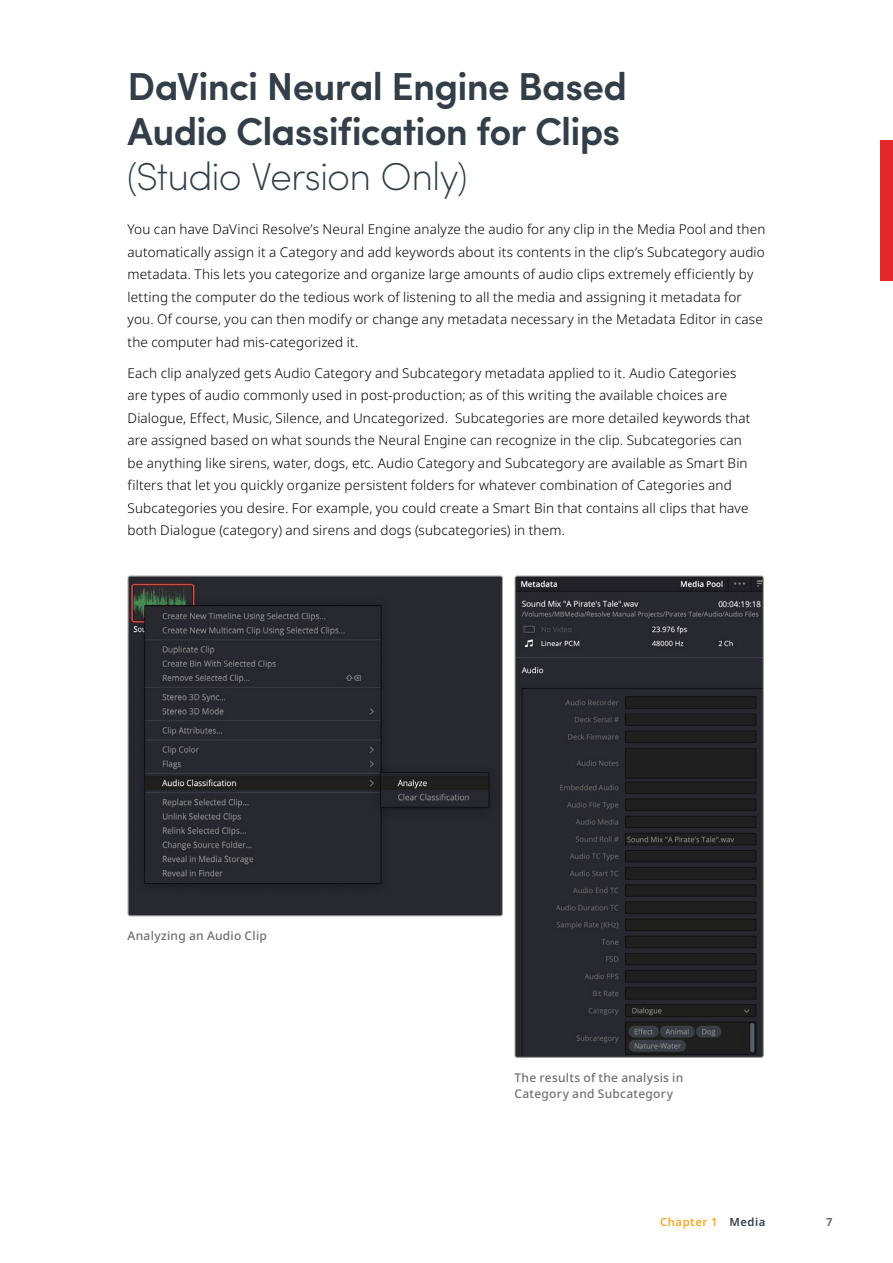
<style>
.page{position:relative;width:893px;height:1263px;background:#fff}
.page>*{position:absolute;margin:0;border:0;box-sizing:border-box;transform-origin:0 0}
.t1{font:600 39px/45px "Sofia Pro";letter-spacing:-.02em;color:#323e48}
.t2{font:300 13.5px/22.5px "Noto Sans";letter-spacing:.01em;color:#000}
.t3{font:500 12px/16.5px "Noto Sans";letter-spacing:.02em;color:#706f6f}
.t4{font:600 11.25px "Noto Sans";letter-spacing:.05em;color:#f7a822}
.t5{font:700 11.25px "Noto Sans";color:#706f6f}
.s1{font-family:"Noto Sans";font-weight:200}
.s2{font-weight:200}
.s3{color:#323e48}
</style>
<div class="page">
<div style="left:880px;top:140px;width:13px;height:141px;background:#e5282c"></div>
<img style="left:128px;top:577px;width:373px;height:339px">
<div style="left:128px;top:575px;width:375px;height:341px;border:1px solid #9d9d9c;border-radius:2px"></div>
<img style="left:516px;top:577px;width:246px;height:479px">
<div style="left:514px;top:575px;width:250px;height:483px;border:1px solid #9d9d9c;border-radius:2px"></div>
<h1 class="t1" style="left:128px;top:62px;width:501px">DaVinci Neural Engine Based<br>Audio Classification for Clips <span class="s1">(</span><span class="s2">Studio Version Only</span><span class="s1">)</span></h1>
<p class="t2" style="left:128px;top:218px;width:639px">You can have DaVinci Resolve’s Neural Engine analyze the audio for any clip in the Media Pool and then automatically assign it a Category and add keywords about its contents in the clip’s Subcategory audio metadata. This lets you categorize and organize large amounts of audio clips extremely efficiently by letting the computer do the tedious work of listening to all the media and assigning it metadata for you. Of course, you can then modify or change any metadata necessary in the Metadata Editor in case the computer had mis-categorized it.</p>
<p class="t2" style="left:128px;top:362px;width:624px">Each clip analyzed gets Audio Category and Subcategory metadata applied to it. Audio Categories are types of audio commonly used in post-production; as of this writing the available choices are Dialogue, Effect, Music, Silence, and Uncategorized. Subcategories are more detailed keywords that are assigned based on what sounds the Neural Engine can recognize in the clip. Subcategories can be anything like sirens, water, dogs, etc. Audio Category and Subcategory are available as Smart Bin filters that let you quickly organize persistent folders for whatever combination of Categories and Subcategories you desire. For example, you could create a Smart Bin that contains all clips that have both Dialogue (category) and sirens and dogs (subcategories) in them.</p>
<p class="t3" style="left:128px;top:928px;width:141px">Analyzing an Audio Clip</p>
<p class="t3" style="left:514px;top:1069px;width:170px">The results of the analysis in<br>Category and Subcategory</p>
<p class="t4" style="left:660px;top:1214px;width:107px">Chapter 1 <span class="s3">Media</span></p>
<p class="t5" style="left:826px;top:1214px;width:8px">7</p>
</div>
